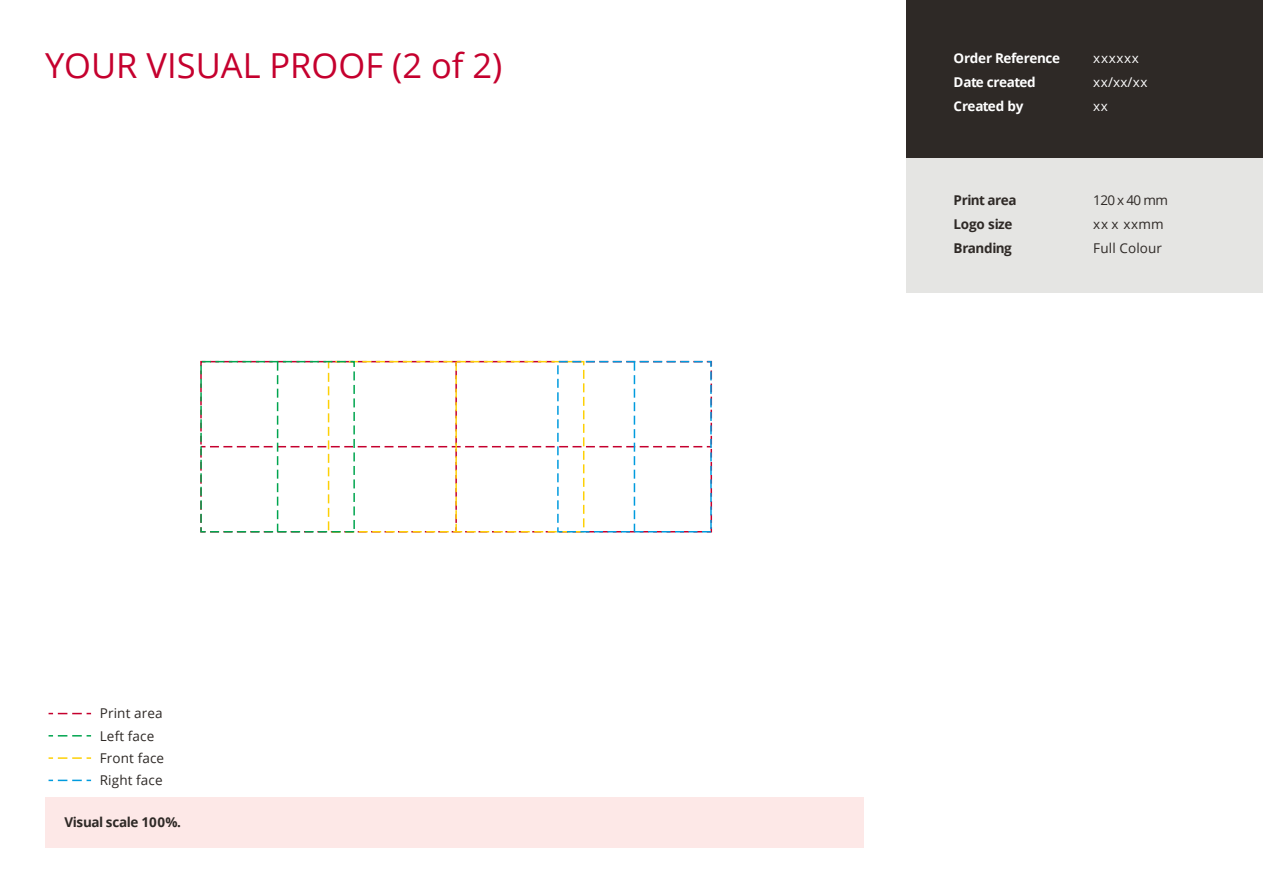
<style>
.page{position:relative;width:1263px;height:893px;background:#fff}
.page>*{position:absolute;margin:0;border:0;box-sizing:border-box;transform-origin:0 0}
.t1{font:34.5px "Open Sans";color:#c5002e}
.t2{font:13.5px/24px "Open Sans";letter-spacing:.01em;color:#2e2926}
.t3{font:700 13.5px/24px "Open Sans";letter-spacing:-.035em;color:#2e2926}
.t4{font:700 13.5px/24px "Open Sans";letter-spacing:-.025em;color:#fff}
.t5{font:13.5px/24px "Open Sans";letter-spacing:.05em;color:#fff}
</style>
<div class="page">
<div style="left:45px;top:798px;width:818px;height:50px;background:#fde8e7"></div>
<div style="left:906px;top:0;width:357px;height:158px;background:#2e2926"></div>
<div style="left:906px;top:158px;width:357px;height:135px;background:#e5e5e3"></div>
<svg style="left:200px;top:360px;width:513px;height:173px"></svg>
<svg style="left:49px;top:735px;width:42px;height:1px"></svg>
<svg style="left:49px;top:757px;width:42px;height:2px"></svg>
<svg style="left:49px;top:713px;width:42px;height:1px"></svg>
<svg style="left:49px;top:780px;width:42px;height:1px"></svg>
<h1 class="t1" style="left:45px;top:42px;width:459px">YOUR VISUAL PROOF (2 of 2)</h1>
<p class="t4" style="left:953px;top:46px;width:108px">Order Reference<br>Date created<br>Created by</p>
<p class="t5" style="left:1093px;top:46px;width:56px">xxxxxx xx/xx/xx xx</p>
<p class="t2" style="left:100px;top:701px;width:64px">Print area</p>
<p class="t2" style="left:100px;top:724px;width:66px;line-height:22.4px">Left face<br>Front face</p>
<p class="t2" style="left:100px;top:768px;width:64px">Right face</p>
<p class="t3" style="left:64px;top:810px;width:118px">Visual scale 100%.</p>
<p class="t3" style="left:953px;top:188px;width:65px">Print area<br>Logo size<br>Branding</p>
<p class="t2" style="left:1093px;top:188px;width:76px">120 x 40 mm xx x xxmm<br>Full Colour</p>
</div>
